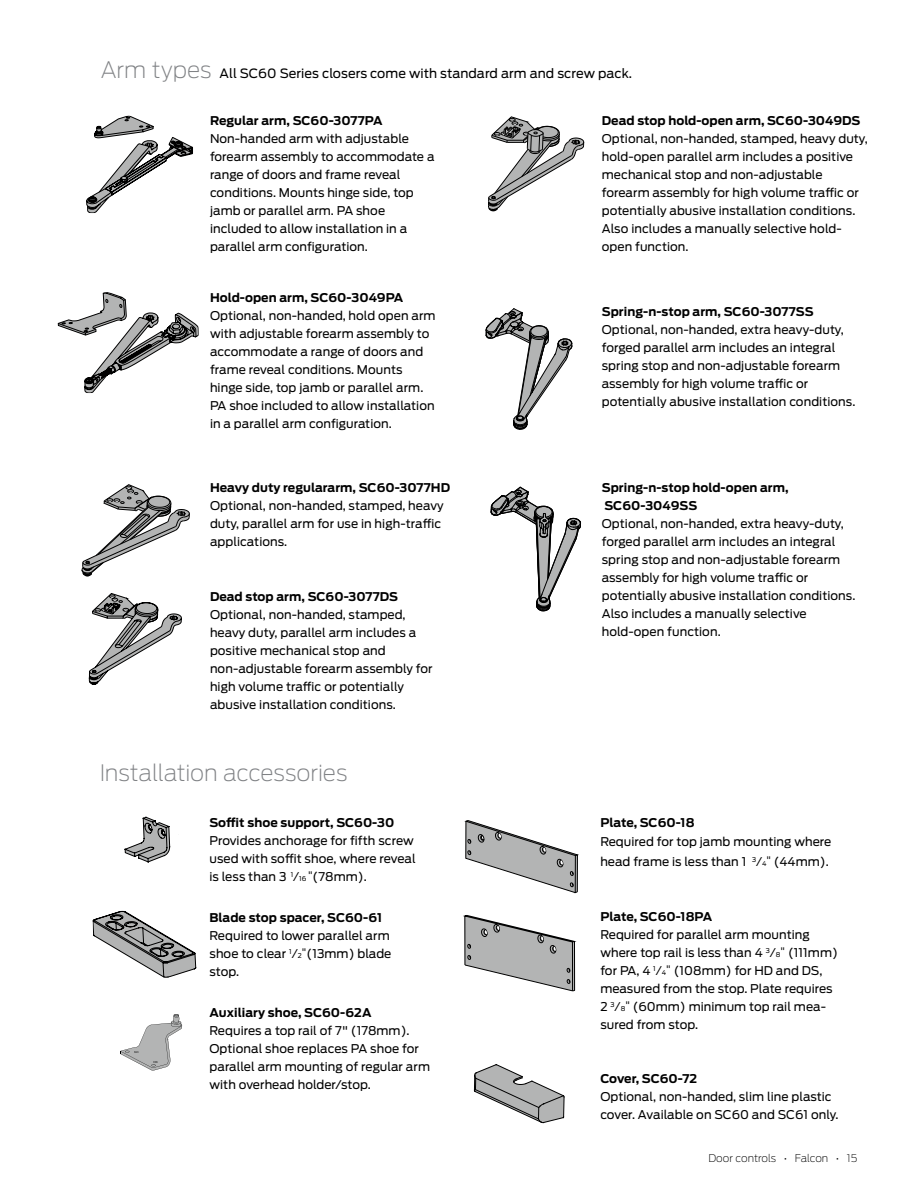
<style>
.page{position:relative;width:918px;height:1188px;background:#fff}
.page>*{position:absolute;margin:0;border:0;box-sizing:border-box;transform-origin:0 0}
.t1{font:200 22.5px "Antenna";letter-spacing:-.01em;color:#808285}
.t2{font:12.75px "Antenna";letter-spacing:.005em;color:#000}
.t3{font:12px/18px "Antenna";letter-spacing:.005em;color:#000}
.t4{font:700 12px/18px "Antenna";letter-spacing:.005em;color:#000}
.t5{font:200 10.5px "Antenna";color:#000}
.s1{font-weight:200;font-size:22.5px;color:#808285}
.s2{font-size:6.6px}
</style>
<div class="page">
<svg style="left:485px;top:308px;width:88px;height:122px"></svg>
<svg style="left:474px;top:1064px;width:91px;height:59px"></svg>
<svg style="left:464px;top:915px;width:111px;height:76px"></svg>
<svg style="left:465px;top:820px;width:113px;height:73px"></svg>
<svg style="left:89px;top:593px;width:92px;height:92px"></svg>
<svg style="left:120px;top:1014px;width:62px;height:57px"></svg>
<svg style="left:86px;top:116px;width:107px;height:97px"></svg>
<svg style="left:57px;top:292px;width:142px;height:101px"></svg>
<svg style="left:81px;top:484px;width:109px;height:92px"></svg>
<svg style="left:488px;top:117px;width:96px;height:94px"></svg>
<svg style="left:490px;top:487px;width:91px;height:125px"></svg>
<svg style="left:125px;top:817px;width:45px;height:45px"></svg>
<svg style="left:93px;top:911px;width:104px;height:67px"></svg>
<p class="t2" style="left:101px;top:66px;width:533px"><span class="s1">Arm types</span> All SC60 Series closers come with standard arm and screw pack.</p>
<p class="t4" style="left:210px;top:112px;width:174px">Regular arm, SC60-3077PA</p>
<p class="t3" style="left:210px;top:130px;width:226px">Non-handed arm with adjustable forearm assembly to accommodate a range of doors and frame reveal conditions. Mounts hinge side, top jamb or parallel arm. PA shoe included to allow installation in a parallel arm configuration.</p>
<p class="t4" style="left:210px;top:289px;width:195px">Hold-open arm, SC60-3049PA</p>
<p class="t3" style="left:210px;top:307px;width:227px">Optional, non-handed, hold open arm with adjustable forearm assembly to accommodate a range of doors and frame reveal conditions. Mounts hinge side, top jamb or parallel arm.<br>PA shoe included to allow installation in a parallel arm configuration.</p>
<p class="t4" style="left:210px;top:479px;width:242px">Heavy duty regulararm, SC60-3077HD</p>
<p class="t3" style="left:210px;top:497px;width:235px">Optional, non-handed, stamped, heavy duty, parallel arm for use in high-traffic applications.</p>
<p class="t4" style="left:210px;top:588px;width:190px">Dead stop arm, SC60-3077DS</p>
<p class="t3" style="left:210px;top:606px;width:224px">Optional, non-handed, stamped, heavy duty, parallel arm includes a positive mechanical stop and non-adjustable forearm assembly for high volume traffic or potentially abusive installation conditions.</p>
<h1 class="t1" style="left:100px;top:760px;width:249px">Installation accessories</h1>
<p class="t4" style="left:210px;top:813px;width:186px">Soffit shoe support, SC60-30</p>
<p class="t3" style="left:210px;top:831px;width:208px">Provides anchorage for fifth screw used with soffit shoe, where reveal is less than 3 <sup>1</sup>⁄<span class="s2">16</span> <sup>"</sup>(78mm).</p>
<p class="t4" style="left:210px;top:909px;width:174px">Blade stop spacer, SC60-61</p>
<p class="t3" style="left:210px;top:927px;width:184px">Required to lower parallel arm shoe to clear <sup>1</sup>⁄<span class="s2">2</span><sup>"</sup>(13mm) blade stop.</p>
<p class="t4" style="left:210px;top:1004px;width:163px">Auxiliary shoe, SC60-62A</p>
<p class="t3" style="left:210px;top:1022px;width:222px">Requires a top rail of 7" (178mm).<br>Optional shoe replaces PA shoe for parallel arm mounting of regular arm with overhead holder/stop.</p>
<p class="t4" style="left:602px;top:112px;width:260px">Dead stop hold-open arm, SC60-3049DS</p>
<p class="t3" style="left:602px;top:130px;width:267px">Optional, non-handed, stamped, heavy duty, hold-open parallel arm includes a positive mechanical stop and non-adjustable forearm assembly for high volume traffic or potentially abusive installation conditions.<br>Also includes a manually selective hold&shy;open function.</p>
<p class="t4" style="left:602px;top:303px;width:213px">Spring-n-stop arm, SC60-3077SS</p>
<p class="t3" style="left:602px;top:321px;width:255px">Optional, non-handed, extra heavy-duty, forged parallel arm includes an integral spring stop and non-adjustable forearm assembly for high volume traffic or potentially abusive installation conditions.</p>
<p class="t4" style="left:602px;top:479px;width:188px">Spring-n-stop hold-open arm,<br>SC60-3049SS</p>
<p class="t3" style="left:602px;top:515px;width:255px">Optional, non-handed, extra heavy-duty, forged parallel arm includes an integral spring stop and non-adjustable forearm assembly for high volume traffic or potentially abusive installation conditions.<br>Also includes a manually selective hold-open function.</p>
<p class="t4" style="left:600px;top:813px;width:96px">Plate, SC60-18</p>
<p class="t3" style="left:600px;top:832px;width:233px;line-height:19.5px">Required for top jamb mounting where head frame is less than 1 <sup>3</sup>⁄<span class="s2">4</span><sup>"</sup> (44mm).</p>
<p class="t4" style="left:600px;top:908px;width:113px">Plate, SC60-18PA</p>
<p class="t3" style="left:600px;top:926px;width:239px">Required for parallel arm mounting where top rail is less than 4 <sup>3</sup>⁄<span class="s2">8</span><sup>"</sup> (111mm) for PA, 4 <sup>1</sup>⁄<span class="s2">4</span><sup>"</sup> (108mm) for HD and DS, measured from the stop. Plate requires 2 <sup>3</sup>⁄<span class="s2">8</span><sup>"</sup> (60mm) minimum top rail mea&shy;sured from stop.</p>
<p class="t4" style="left:600px;top:1070px;width:98px">Cover, SC60-72</p>
<p class="t3" style="left:600px;top:1088px;width:240px">Optional, non-handed, slim line plastic cover. Available on SC60 and SC61 only.</p>
<p class="t5" style="left:709px;top:1152px;width:150px">Door controls • Falcon • 15</p>
</div>
